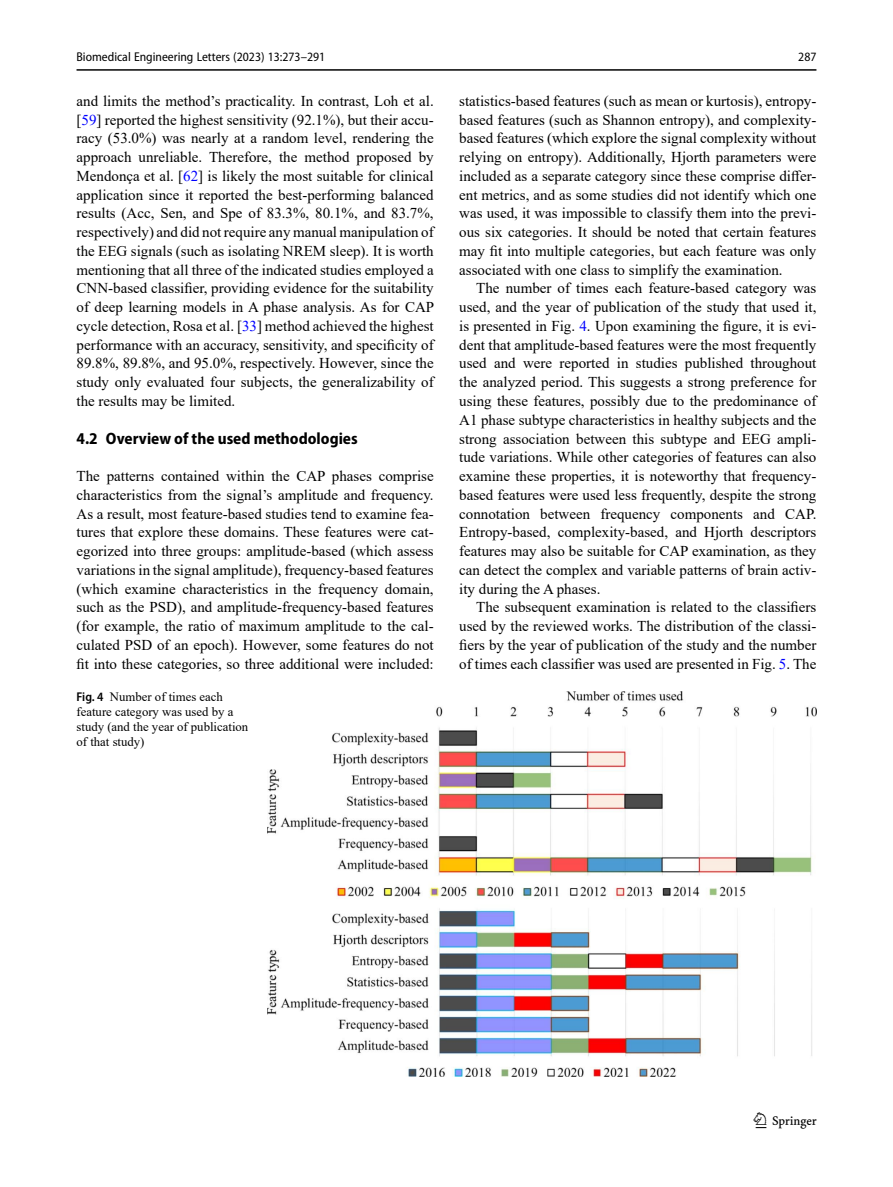
<style>
.page{position:relative;width:893px;height:1187px;background:#fff}
.page>*{position:absolute;margin:0;border:0;box-sizing:border-box;transform-origin:0 0}
.t1{font:22.5px "Springnew";color:#000}
.Head_2{font:700 semi-condensed 16.5px "Myriad Pro";color:#000}
.Body_Text_Indent{font:15px/18.8px "Times New Roman";color:#000;text-align:justify}
.Body_Text{font:15px/18.8px "Times New Roman";color:#000;text-align:justify}
.Figure_Caption_Side{font:12.75px/15px "Times New Roman";color:#000}
.t2{font:semi-condensed 12.75px "Myriad Pro";color:#000}
.s1{color:#00f}
.s2{font-family:"Myriad Pro";font-weight:600;font-stretch:semi-condensed}
</style>
<div class="page">
<hr style="left:77px;top:69px;width:739px;height:2px;background:#000">
<img style="left:268px;top:691px;width:548px;height:385px">
<p class="t2" style="left:77px;top:49px;width:250px">Biomedical Engineering Letters (2023) 13:273–291</p>
<p class="Body_Text_Indent" style="left:77px;top:91px;width:359px">and limits the method’s practicality. In contrast, Loh et al. [<span class="s1">59</span>] reported the highest sensitivity (92.1%), but their accu&shy;racy (53.0%) was nearly at a random level, rendering the approach unreliable. Therefore, the method proposed by Mendonça et al. [<span class="s1">62</span>] is likely the most suitable for clinical application since it reported the best-performing balanced results (Acc, Sen, and Spe of 83.3%, 80.1%, and 83.7%, respectively) and did not require any manual manipulation of the EEG signals (such as isolating NREM sleep). It is worth mentioning that all three of the indicated studies employed a CNN-based classifier, providing evidence for the suitability of deep learning models in A phase analysis. As for CAP cycle detection, Rosa et al. [<span class="s1">33</span>] method achieved the highest performance with an accuracy, sensitivity, and specificity of 89.8%, 89.8%, and 95.0%, respectively. However, since the study only evaluated four subjects, the generalizability of the results may be limited.</p>
<p class="Head_2" style="left:77px;top:428px;width:283px">4.2 Overview of the used methodologies</p>
<p class="Body_Text" style="left:77px;top:466px;width:359px">The patterns contained within the CAP phases comprise characteristics from the signal’s amplitude and frequency.<br>As a result, most feature-based studies tend to examine fea&shy;tures that explore these domains. These features were cat&shy;egorized into three groups: amplitude-based (which assess variations in the signal amplitude), frequency-based features (which examine characteristics in the frequency domain, such as the PSD), and amplitude-frequency-based features (for example, the ratio of maximum amplitude to the cal&shy;culated PSD of an epoch). However, some features do not fit into these categories, so three additional were included:</p>
<p class="Figure_Caption_Side" style="left:77px;top:689px;width:173px"><span class="s2">Fig. 4</span> Number of times each feature category was used by a study (and the year of publication of that study)</p>
<p class="t2" style="left:798px;top:49px;width:20px">287</p>
<p class="Body_Text" style="left:459px;top:91px;width:359px">statistics-based features (such as mean or kurtosis), entropy&shy;based features (such as Shannon entropy), and complexity&shy;based features (which explore the signal complexity without relying on entropy). Additionally, Hjorth parameters were included as a separate category since these comprise differ&shy;ent metrics, and as some studies did not identify which one was used, it was impossible to classify them into the previ&shy;ous six categories. It should be noted that certain features may fit into multiple categories, but each feature was only associated with one class to simplify the examination.</p>
<p class="Body_Text_Indent" style="left:459px;top:278px;width:359px;text-indent:17px">The number of times each feature-based category was used, and the year of publication of the study that used it, is presented in Fig. <span class="s1">4</span>. Upon examining the figure, it is evi&shy;dent that amplitude-based features were the most frequently used and were reported in studies published throughout the analyzed period. This suggests a strong preference for using these features, possibly due to the predominance of A1 phase subtype characteristics in healthy subjects and the strong association between this subtype and EEG ampli&shy;tude variations. While other categories of features can also examine these properties, it is noteworthy that frequency&shy;based features were used less frequently, despite the strong connotation between frequency components and CAP.<br>Entropy-based, complexity-based, and Hjorth descriptors features may also be suitable for CAP examination, as they can detect the complex and variable patterns of brain activ&shy;ity during the A phases.</p>
<p class="Body_Text_Indent" style="left:459px;top:597px;width:359px;text-indent:17px">The subsequent examination is related to the classifiers used by the reviewed works. The distribution of the classi&shy;fiers by the year of publication of the study and the number of times each classifier was used are presented in Fig. <span class="s1">5</span>. The</p>
<h1 class="t1" style="left:756px;top:1107px;width:63px">1 3</h1>
</div>
